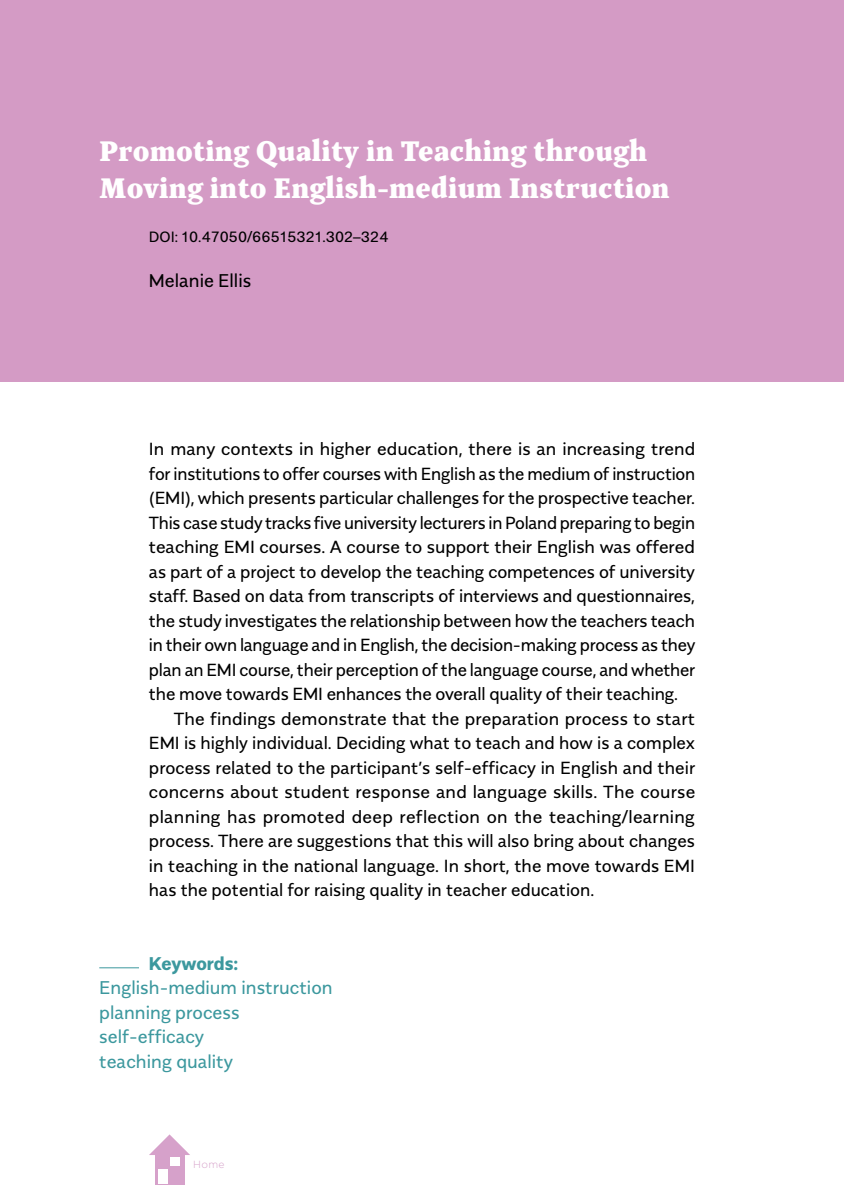
<style>
.page{position:relative;width:844px;height:1191px;background:#fff}
.page>*{position:absolute;margin:0;border:0;box-sizing:border-box;transform-origin:0 0}
.t1{font:900 28px/36.8px "TT Bells";color:#fff}
.t2{font:18.38px/24.5px "Alergia Normal";color:#3c989e}
.t3{font:18.38px "Alergia Normal";color:#000}
.t4{font:700 18.38px "Alergia Normal";letter-spacing:-.01em;color:#3c989e}
.t5{font:17.5px "Alergia Normal";letter-spacing:-.01em;color:#000}
.t6{font:17.5px "Alergia Normal";letter-spacing:.01em;color:#000}
.t7{font:17.5px "Alergia Normal";letter-spacing:.015em;color:#000}
.t8{font:14.88px "Alergia Normal";color:#000}
.t9{font:300 10.33px "Gotham";color:#d6a1ca}
</style>
<div class="page">
<div style="left:0;top:0;width:843px;height:382px;background:#d49bc5"></div>
<div style="left:155px;top:1155px;width:29px;height:29px;background:#d6a1ca"></div>
<svg style="left:149px;top:1134px;width:41px;height:21px"></svg>
<div style="left:170px;top:1157px;width:10px;height:9px;background:#fff"></div>
<div style="left:158px;top:1168px;width:10px;height:15px;background:#fff"></div>
<hr style="left:99px;top:967px;width:40px;height:1px;background:#3c989e">
<h1 class="t1" style="left:99px;top:133px;width:572px">Promoting Quality in Teaching through<br>Moving into English-medium Instruction</h1>
<p class="t8" style="left:149px;top:225px;width:241px">DOI: 10.47050/66515321.302–324</p>
<p class="t3" style="left:149px;top:266px;width:104px">Melanie Ellis</p>
<p class="t5" style="left:149px;top:435px;width:547px">In many contexts in higher education, there is an increasing trend</p>
<p class="t5" style="left:149px;top:460px;width:547px">for institutions to offer courses with English as the medium of instruction</p>
<p class="t5" style="left:149px;top:484px;width:547px">(EMI), which presents particular challenges for the prospective teacher.</p>
<p class="t5" style="left:149px;top:509px;width:547px">This case study tracks five university lecturers in Poland preparing to begin</p>
<p class="t5" style="left:149px;top:533px;width:547px">teaching EMI courses. A course to support their English was offered</p>
<p class="t5" style="left:149px;top:558px;width:547px">as part of a project to develop the teaching competences of university</p>
<p class="t5" style="left:149px;top:582px;width:547px">staff. Based on data from transcripts of interviews and questionnaires,</p>
<p class="t5" style="left:149px;top:607px;width:547px">the study investigates the relationship between how the teachers teach</p>
<p class="t5" style="left:149px;top:631px;width:547px">in their own language and in English, the decision-making process as they</p>
<p class="t5" style="left:149px;top:656px;width:548px">plan an EMI course, their perception of the language course, and whether</p>
<p class="t5" style="left:149px;top:680px;width:530px">the move towards EMI enhances the overall quality of their teaching.</p>
<p class="t5" style="left:174px;top:705px;width:522px">The findings demonstrate that the preparation process to start</p>
<p class="t5" style="left:149px;top:729px;width:547px">EMI is highly individual. Deciding what to teach and how is a complex</p>
<p class="t5" style="left:149px;top:754px;width:548px">process related to the participant’s self-efficacy in English and their</p>
<p class="t6" style="left:149px;top:778px;width:547px">concerns about student response and language skills. The course</p>
<p class="t7" style="left:149px;top:803px;width:547px">planning has promoted deep reflection on the teaching/learning</p>
<p class="t5" style="left:149px;top:827px;width:547px">process. There are suggestions that this will also bring about changes</p>
<p class="t5" style="left:149px;top:852px;width:547px">in teaching in the national language. In short, the move towards EMI</p>
<p class="t5" style="left:149px;top:876px;width:447px">has the potential for raising quality in teacher education.</p>
<p class="t4" style="left:149px;top:948px;width:91px">Keywords:</p>
<p class="t2" style="left:99px;top:974px;width:235px">English-medium instruction planning process self-efficacy<br>teaching quality</p>
<p class="t9" style="left:193px;top:1158px;width:33px">Home</p>
</div>
